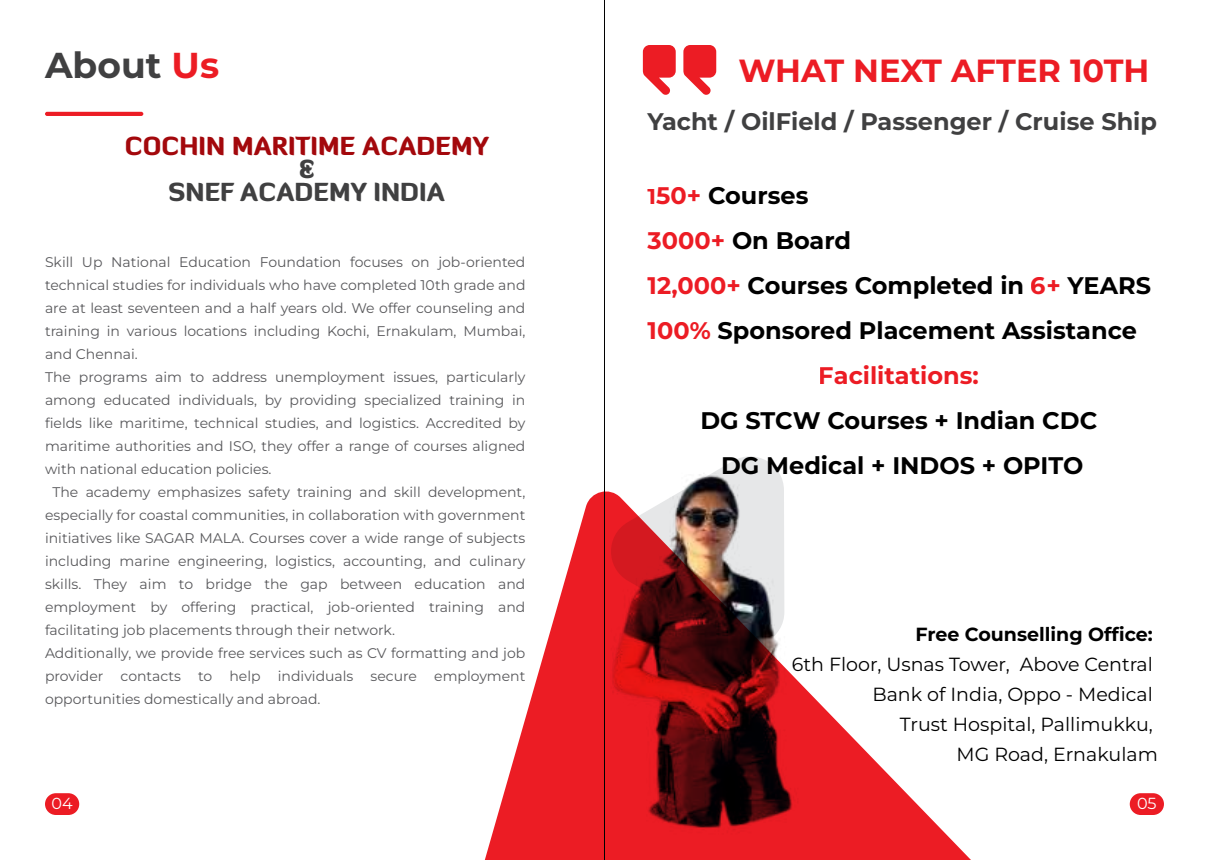
<style>
.page{position:relative;width:1209px;height:860px;background:#fff}
.page>*{position:absolute;margin:0;border:0;box-sizing:border-box;transform-origin:0 0}
.t1{font:700 36px "Montserrat";color:#404041}
.t2{font:700 32px "Montserrat";color:#ec1c24}
.t3{font:900 25px "Diavlo";color:#a3080c}
.t4{font:900 25px/23px "Diavlo";color:#404041;text-align:center}
.t5{font:700 24px/45px "Montserrat";color:#000;text-align:center}
.t6{font:700 24px "Montserrat";color:#404041}
.t7{font:700 24px "Montserrat";color:#ec1c24}
.t8{font:19px/30px "Montserrat";color:#000;text-align:right}
.t9{font:700 19px "Montserrat";color:#000}
.t10{font:16px "Montserrat";color:#fff}
.t11{font:14px "Montserrat";color:#59595c}
.s1{color:#ec1c24}
.s2{font-size:22px;color:#ec1c24}
</style>
<div class="page">
<img style="left:682px;top:461px;width:102px;height:30px">
<svg style="left:484px;top:491px;width:487px;height:369px"></svg>
<svg style="left:683px;top:45px;width:33px;height:50px"></svg>
<svg style="left:643px;top:45px;width:33px;height:50px"></svg>
<hr style="left:45px;top:112px;width:98px;height:4px;background:#ec1c24;border-radius:2px">
<div style="left:45px;top:793px;width:34px;height:22px;background:#ec1c24;border-radius:11px"></div>
<div style="left:1129px;top:793px;width:35px;height:22px;background:#ec1c24;border-radius:11px"></div>
<hr style="left:604px;top:0;width:1px;height:860px;background:#000">
<h1 class="t1" style="left:45px;top:41px;width:176px">About <span class="s1">Us</span></h1>
<h3 class="t3" style="left:125px;top:130px;width:366px">COCHIN MARITIME ACADEMY</h3>
<h3 class="t4" style="left:169px;top:157px;width:278px">&amp;<br>SNEF ACADEMY INDIA</h3>
<p class="t11" style="left:45px;top:253px;width:482px">Skill Up National Education Foundation focuses on job-oriented</p>
<p class="t11" style="left:45px;top:276px;width:482px">technical studies for individuals who have completed 10th grade and</p>
<p class="t11" style="left:45px;top:299px;width:482px">are at least seventeen and a half years old. We offer counseling and</p>
<p class="t11" style="left:45px;top:322px;width:482px">training in various locations including Kochi, Ernakulam, Mumbai,</p>
<p class="t11" style="left:45px;top:345px;width:94px">and Chennai.</p>
<p class="t11" style="left:45px;top:368px;width:482px">The programs aim to address unemployment issues, particularly</p>
<p class="t11" style="left:45px;top:391px;width:482px">among educated individuals, by providing specialized training in</p>
<p class="t11" style="left:45px;top:414px;width:482px">fields like maritime, technical studies, and logistics. Accredited by</p>
<p class="t11" style="left:45px;top:437px;width:482px">maritime authorities and ISO, they offer a range of courses aligned</p>
<p class="t11" style="left:45px;top:460px;width:228px">with national education policies.</p>
<p class="t11" style="left:52px;top:483px;width:474px">The academy emphasizes safety training and skill development,</p>
<p class="t11" style="left:45px;top:506px;width:482px">especially for coastal communities, in collaboration with government</p>
<p class="t11" style="left:45px;top:529px;width:482px">initiatives like SAGAR MALA. Courses cover a wide range of subjects</p>
<p class="t11" style="left:45px;top:552px;width:482px">including marine engineering, logistics, accounting, and culinary</p>
<p class="t11" style="left:45px;top:575px;width:482px">skills. They aim to bridge the gap between education and</p>
<p class="t11" style="left:45px;top:598px;width:482px">employment by offering practical, job-oriented training and</p>
<p class="t11" style="left:45px;top:621px;width:352px">facilitating job placements through their network.</p>
<p class="t11" style="left:45px;top:644px;width:482px">Additionally, we provide free services such as CV formatting and job</p>
<p class="t11" style="left:45px;top:667px;width:482px">provider contacts to help individuals secure employment</p>
<p class="t11" style="left:45px;top:690px;width:277px">opportunities domestically and abroad.</p>
<h2 class="t2" style="left:738px;top:49px;width:412px">WHAT NEXT AFTER 10TH</h2>
<h3 class="t6" style="left:647px;top:105px;width:511px">Yacht / OilField / Passenger / Cruise Ship</h3>
<h3 class="t5" style="left:647px;top:173px;width:162px"><span class="s2">1</span><span class="s1">50+</span> Courses</h3>
<h3 class="t5" style="left:647px;top:218px;width:205px"><span class="s1">3000+</span> On Board</h3>
<h3 class="t5" style="left:647px;top:263px;width:505px"><span class="s1">12,000+</span> Courses Completed in <span class="s1">6+</span> YEARS</h3>
<h3 class="t5" style="left:647px;top:308px;width:491px"><span class="s1">100%</span> Sponsored Placement Assistance</h3>
<h3 class="t7" style="left:819px;top:360px;width:161px">Facilitations:</h3>
<h3 class="t5" style="left:700px;top:397px;width:398px">DG STCW Courses + Indian CDC<br>DG Medical + INDOS + OPITO</h3>
<h3 class="t9" style="left:915px;top:621px;width:239px">Free Counselling Office:</h3>
<h3 class="t8" style="left:792px;top:649px;width:367px">6th Floor, Usnas Tower, Above Central<br>Bank of India, Oppo - Medical<br>Trust Hospital, Pallimukku,<br>MG Road, Ernakulam</h3>
<p class="t10" style="left:52px;top:792px;width:23px">04</p>
<p class="t10" style="left:1137px;top:792px;width:21px">05</p>
</div>
